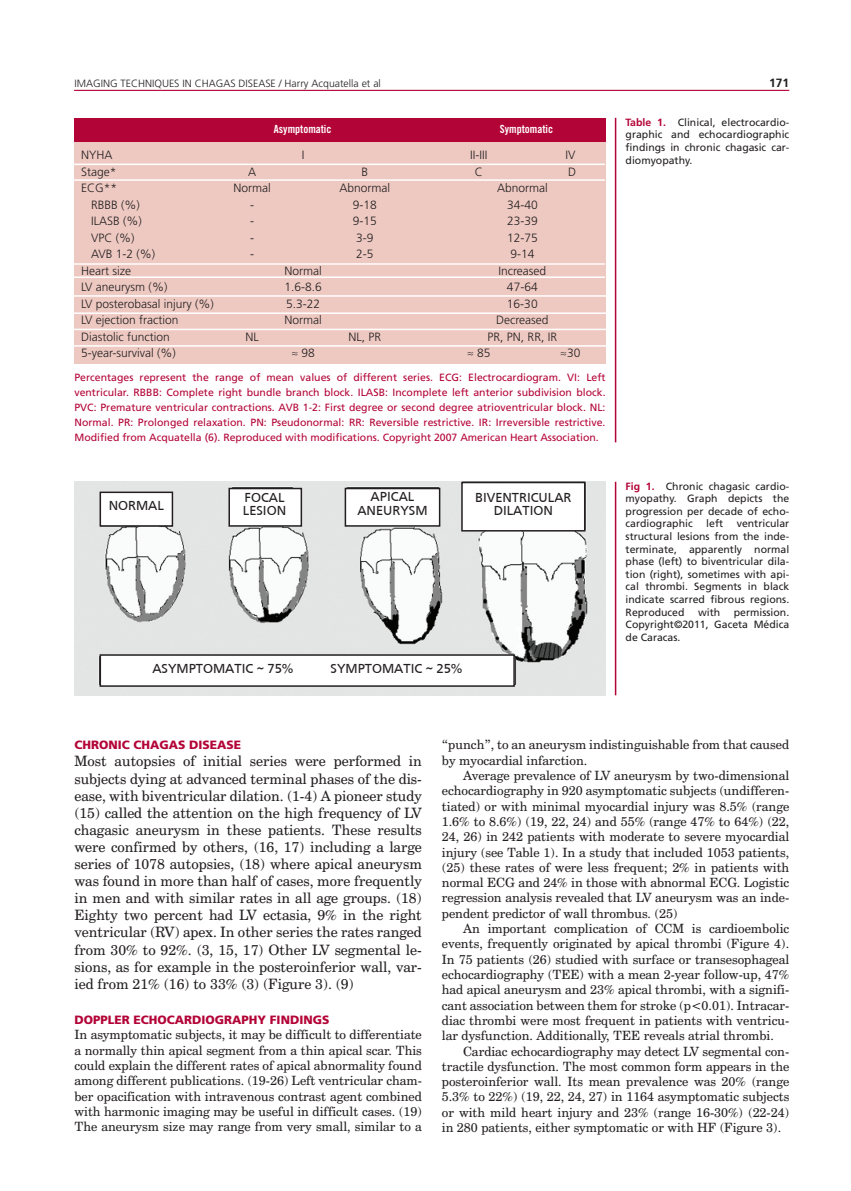
<style>
.page{position:relative;width:851px;height:1191px;background:#fff}
.page>*{position:absolute;margin:0;border:0;box-sizing:border-box;transform-origin:0 0}
.t1{font:14.25px/17.1px "Century Schoolbook BT";color:#231f20;text-align:justify}
.t2{font:13.5px/13.5px "Frutiger";color:#231f20;text-align:center}
.t3{font:12.75px/15.3px "Century Schoolbook BT";color:#231f20;text-align:justify}
.t4{font:300 12px "Frutiger LT Std";color:#231f20}
.t5{font:12px "Frutiger Black B";color:#b30437}
.t6{font:700 12px "Frutiger LT Std";color:#231f20}
.t7{font:11.25px "Trade Gothic LT Std Bd Cn 20";color:#fff}
.t8{font:10.5px/15px "Frutiger LT Std";color:#b30437;text-align:justify}
.t9{font:10.5px/12.6px "Frutiger LT Std";color:#231f20;text-align:justify}
.t10{font:300 10.5px "Frutiger LT Std";color:#231f20}
.s1{font-weight:700;color:#b30437}
</style>
<div class="page">
<hr style="left:74px;top:90px;width:715px;height:1px;background:#b30437">
<img style="left:74px;top:482px;width:531px;height:213px">
<hr style="left:614px;top:118px;width:2px;height:324px;background:#b30437">
<hr style="left:614px;top:482px;width:2px;height:213px;background:#b30437">
<div style="left:99px;top:654px;width:415px;height:33px;background:#fff;border:2px solid #231f20"></div>
<div style="left:99px;top:491px;width:74px;height:35px;background:#fff;border:2px solid #231f20"></div>
<div style="left:228px;top:488px;width:74px;height:38px;background:#fff;border:2px solid #231f20"></div>
<div style="left:344px;top:488px;width:96px;height:38px;background:#fff;border:2px solid #231f20"></div>
<div style="left:461px;top:482px;width:124px;height:49px;background:#fff;border:2px solid #231f20"></div>
<div style="left:74px;top:118px;width:531px;height:24px;background:#b30437"></div>
<div style="left:74px;top:142px;width:531px;height:222px;background:#eec9c2"></div>
<hr style="left:73px;top:164px;width:531px;height:1px;background:#fff">
<hr style="left:73px;top:179px;width:531px;height:2px;background:#fff">
<hr style="left:73px;top:263px;width:531px;height:2px;background:#fff">
<hr style="left:73px;top:276px;width:531px;height:2px;background:#fff">
<hr style="left:74px;top:295px;width:532px;height:2px;background:#fff">
<hr style="left:74px;top:312px;width:532px;height:2px;background:#fff">
<hr style="left:74px;top:329px;width:532px;height:1px;background:#fff">
<hr style="left:74px;top:345px;width:532px;height:2px;background:#fff">
<p class="t10" style="left:74px;top:77px;width:308px">IMAGING TEC HNIQUES IN CHAGAS DISEASE / Harry Acquatella et al</p>
<p class="t7" style="left:274px;top:122px;width:59px">Asymptomatic</p>
<p class="t7" style="left:500px;top:122px;width:55px">Symptomatic</p>
<p class="t4" style="left:81px;top:148px;width:33px">NYHA</p>
<p class="t4" style="left:475px;top:148px;width:19px">-IIIIV</p>
<p class="t4" style="left:81px;top:165px;width:37px">Stage*</p>
<p class="t4" style="left:248px;top:165px;width:10px">A</p>
<p class="t4" style="left:361px;top:165px;width:8px">B</p>
<p class="t4" style="left:568px;top:165px;width:10px">D</p>
<p class="t4" style="left:81px;top:181px;width:38px">ECG**</p>
<p class="t4" style="left:233px;top:181px;width:39px">Normal</p>
<p class="t4" style="left:339px;top:181px;width:52px">Abnormal</p>
<p class="t4" style="left:497px;top:181px;width:52px">Abnormal</p>
<p class="t4" style="left:91px;top:198px;width:50px">RBBB (%)</p>
<p class="t4" style="left:250px;top:198px;width:5px">-</p>
<p class="t4" style="left:352px;top:198px;width:26px">9-18</p>
<p class="t4" style="left:507px;top:198px;width:32px">34-40</p>
<p class="t4" style="left:91px;top:214px;width:52px">ILASB (%)</p>
<p class="t4" style="left:250px;top:214px;width:5px">-</p>
<p class="t4" style="left:352px;top:214px;width:26px">9-15</p>
<p class="t4" style="left:507px;top:214px;width:32px">23-39</p>
<p class="t4" style="left:91px;top:231px;width:45px">VPC (%)</p>
<p class="t4" style="left:250px;top:231px;width:5px">-</p>
<p class="t4" style="left:356px;top:231px;width:19px">3-9</p>
<p class="t4" style="left:507px;top:231px;width:32px">12-75</p>
<p class="t4" style="left:91px;top:247px;width:66px">AVB 1-2 (%)</p>
<p class="t4" style="left:250px;top:247px;width:5px">-</p>
<p class="t4" style="left:356px;top:247px;width:19px">2-5</p>
<p class="t4" style="left:510px;top:247px;width:26px">9-14</p>
<p class="t4" style="left:81px;top:264px;width:51px">Heart size</p>
<p class="t4" style="left:284px;top:264px;width:50px">Normal I</p>
<p class="t4" style="left:501px;top:264px;width:47px">ncreased</p>
<p class="t4" style="left:81px;top:280px;width:88px">LV aneurysm (%)</p>
<p class="t4" style="left:284px;top:280px;width:39px">1.6-8.6</p>
<p class="t4" style="left:507px;top:280px;width:32px">47-64</p>
<p class="t4" style="left:81px;top:297px;width:134px">LV posterobasal injury (%)</p>
<p class="t4" style="left:286px;top:297px;width:36px">5.3-22</p>
<p class="t4" style="left:507px;top:297px;width:32px">16-30</p>
<p class="t4" style="left:81px;top:313px;width:99px">LV ejection fraction</p>
<p class="t4" style="left:284px;top:313px;width:39px">Normal</p>
<p class="t4" style="left:496px;top:313px;width:54px">Decreased</p>
<p class="t4" style="left:81px;top:330px;width:90px">Diastolic function</p>
<p class="t4" style="left:245px;top:330px;width:26px">NL</p>
<p class="t4" style="left:348px;top:330px;width:34px">NL, PR</p>
<p class="t4" style="left:487px;top:330px;width:71px">PR, PN, RR, IR</p>
<p class="t4" style="left:81px;top:346px;width:96px">5-year-survival (%)</p>
<p class="t4" style="left:291px;top:346px;width:25px">≈ 98</p>
<p class="t4" style="left:467px;top:346px;width:25px">≈ 85</p>
<p class="t4" style="left:560px;top:346px;width:22px">≈30</p>
<p class="t8" style="left:74px;top:370px;width:532px">Percentages represent the range of mean values of different series. ECG: Electrocardiogram. VI: Left ventricular. RBBB: Complete right bundle branch block. ILASB: Incomplete left anterior subdivision block.<br>PVC: Premature ventricular contractions. AVB 1-2: First degree or second degree atrioventricular block. NL:<br>Normal. PR: Prolonged relaxation. PN: Pseudonormal: RR: Reversible restrictive. IR: Irreversible restrictive.<br>Modified from Acquatella (6). Reproduced with modifications. Copyright 2007 American Heart Association.</p>
<p class="t2" style="left:109px;top:499px;width:57px">NORMAL</p>
<p class="t2" style="left:243px;top:490px;width:45px;text-align:left">FOCAL<br>LESION</p>
<p class="t2" style="left:357px;top:490px;width:72px">APICAL<br>ANEURYSM</p>
<p class="t2" style="left:475px;top:490px;width:98px">BIVENTRICULAR<br>DILATION</p>
<p class="t2" style="left:152px;top:662px;width:142px">ASYMPTOMATIC ~ 75%</p>
<p class="t2" style="left:330px;top:662px;width:133px">SYMPTOMATIC ~ 25%</p>
<p class="t6" style="left:769px;top:75px;width:22px">171</p>
<p class="t9" style="left:625px;top:116px;width:165px"><span class="s1">Table 1.</span> Clinical, electrocardio&shy;graphic and echocardiographic findings in chronic chagasic car&shy;diomyopathy.</p>
<p class="t9" style="left:625px;top:480px;width:165px"><span class="s1">Fig 1.</span> Chronic chagasic cardio&shy;myopathy. Graph depicts the progression per decade of echo&shy;cardiographic</p>
<p class="t9" style="left:706px;top:517px;width:18px">left</p>
<p class="t9" style="left:625px;top:517px;width:165px;text-indent:111px">ventricular structural lesions from the inde&shy;terminate, apparently normal phase (left) to biventricular dila&shy;tion (right), sometimes with api&shy;cal thrombi. Segments in black indicate scarred fibrous regions.<br>Reproduced</p>
<p class="t9" style="left:698px;top:606px;width:24px">with</p>
<p class="t9" style="left:625px;top:606px;width:165px;text-indent:108px">permission.<br>Copyright©2011, Gaceta Médica de Caracas.</p>
<p class="t5" style="left:74px;top:738px;width:168px">CHRONIC CHAGAS DISEASE</p>
<p class="t1" style="left:74px;top:752px;width:349px">Most autopsies of initial series were performed in subjects dying at advanced terminal phases of the dis&shy;ease, with biventricular dilation. (1-4) A pioneer study (15) called the attention on the high frequency of LV chagasic aneurysm in these patients. These results were confirmed by others, (16, 17) including a large series of 1078 autopsies, (18) where apical aneurysm was found in more than half of cases, more frequently in men and with similar rates in all age groups. (18)<br>Eighty two percent had LV ectasia, 9% in the right ventricular (RV) apex. In other series the rates ranged from 30% to 92%. (3, 15, 17) Other LV segmental le&shy;sions, as for example in the posteroinferior wall, var&shy;ied from 21% (16) to 33% (3) (Figure 3). (9)</p>
<p class="t5" style="left:74px;top:1012px;width:256px">DOPPLER ECHOCARDIOGRAPHY FINDINGS</p>
<p class="t3" style="left:74px;top:1027px;width:349px">In asymptomatic subjects, it may be difficult to differentiate a normally thin apical segment from a thin apical scar. This could explain the different rates of apical abnormality found among different publications. (19-26) Left ventricular cham&shy;ber opacification with intravenous contrast agent combined with harmonic imaging may be useful in difficult cases. (19)<br>The aneurysm size may range from very small, similar to a</p>
<p class="t3" style="left:442px;top:737px;width:349px">“punch”, to an aneurysm indistinguishable from that caused by myocardial infarction.</p>
<p class="t3" style="left:442px;top:767px;width:349px;text-indent:21px">Average prevalence of LV aneurysm by two-dimensional echocardiography in 920 asymptomatic subjects (undifferen&shy;tiated) or with minimal myocardial injury was 8.5% (range 1.6% to 8.6%) (19, 22, 24) and 55% (range 47% to 64%) (22, 24, 26) in 242 patients with moderate to severe myocardial injury (see Table 1). In a study that included 1053 patients, (25) these rates of were less frequent; 2% in patients with normal ECG and 24% in those with abnormal ECG. Logistic regression analysis revealed that LV aneurysm was an inde&shy;pendent predictor of wall thrombus. (25)</p>
<p class="t3" style="left:442px;top:920px;width:349px;text-indent:21px">An important complication of CCM is cardioembolic events, frequently originated by apical thrombi (Figure 4).<br>In 75 patients (26) studied with surface or transesophageal echocardiography (TEE) with a mean 2-year follow-up, 47% had apical aneurysm and 23% apical thrombi, with a signifi&shy;cant association between them for stroke (p&lt;0.01). Intracar&shy;diac thrombi were most frequent in patients with ventricu&shy;lar dysfunction. Additionally, TEE reveals atrial thrombi.</p>
<p class="t3" style="left:442px;top:1043px;width:349px;text-indent:21px">Cardiac echocardiography may detect LV segmental con&shy;tractile dysfunction. The most common form appears in the posteroinferior wall. Its mean prevalence was 20% (range 5.3% to 22%) (19, 22, 24, 27) in 1164 asymptomatic subjects or with mild heart injury and 23% (range 16-30%) (22-24) in 280 patients, either symptomatic or with HF (Figure 3).</p>
</div>
